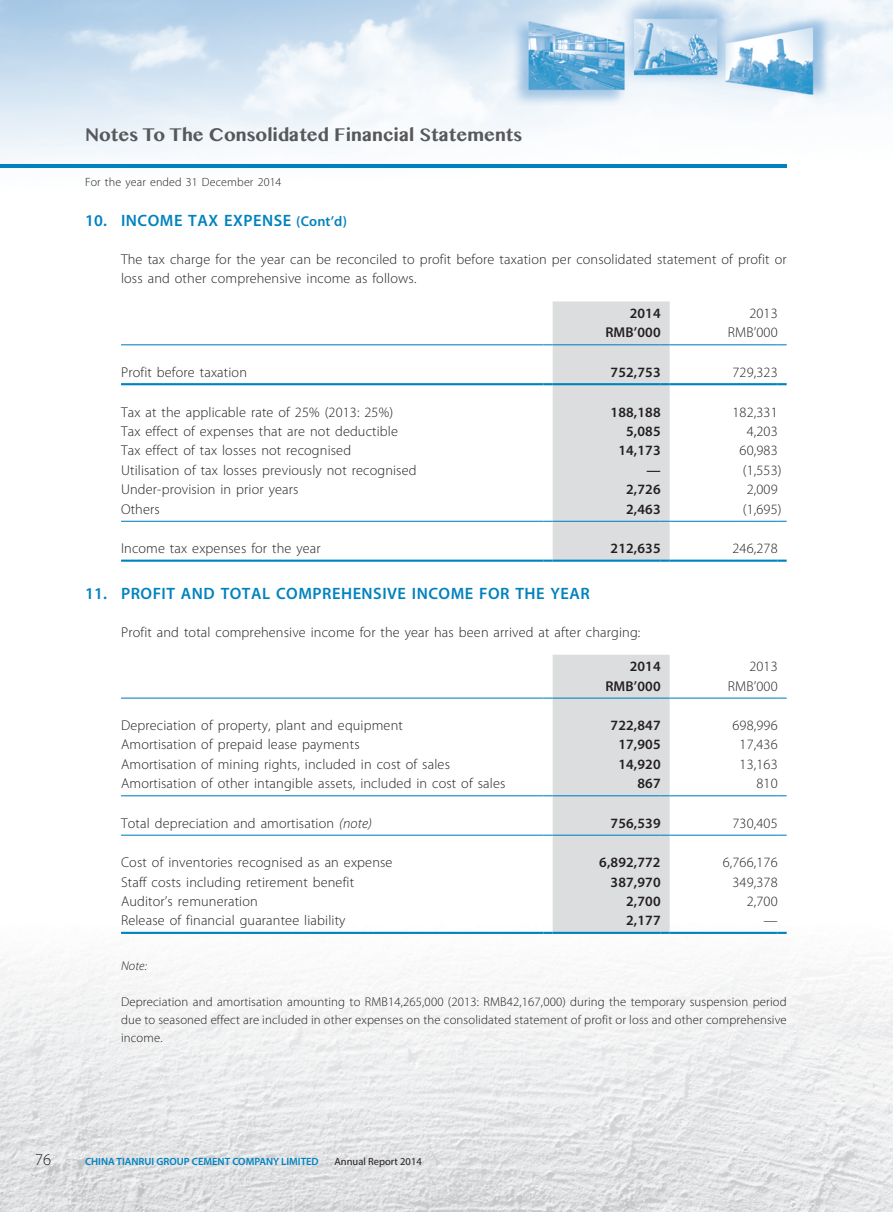
<style>
.page{position:relative;width:893px;height:1212px;background:#fff}
.page>*{position:absolute;margin:0;border:0;box-sizing:border-box;transform-origin:0 0}
.t1{font:700 18px "Myanmar MN";color:#57585a}
._03_H1{font:600 16.5px "Myriad Pro";letter-spacing:.03em;color:#0082bf}
.t2{font:300 16.5px "Myriad Pro";color:#231f20}
._15_Table_Stub{font:300 14.25px "Myriad Pro";letter-spacing:.01em;color:#231f20}
._12___P2{font:300 14.25px/19.5px "Myriad Pro";letter-spacing:.01em;color:#231f20}
._31_table_tab_6pt{font:300 14.25px "Myriad Pro";letter-spacing:.01em;color:#231f20}
._31_table_tab_6pt-2{font:600 14.25px "Myriad Pro";letter-spacing:.01em;color:#231f20}
._26___P2__Note{font:300 12.75px/18px "Myriad Pro";letter-spacing:.01em;color:#231f20;text-align:justify}
._26___P2__Note-2{font:italic 300 12.75px "Myriad Pro";color:#231f20}
.t3{font:300 12px "Myriad Pro";letter-spacing:.01em;color:#231f20}
.t4{font:600 10.5px "Myriad Pro";color:#0082bf}
.t5{font:10.5px "Myriad Pro";color:#231f20}
.s1{font-size:14.25px}
.s2{font-style:italic}
</style>
<div class="page">
<img style="left:0;top:796px;width:893px;height:416px">
<img style="left:0;top:0;width:893px;height:168px">
<hr style="left:0;top:164px;width:787px;height:3px;background:#0082bf">
<hr style="left:121px;top:344px;width:423px;height:1px;background:#0082bf">
<hr style="left:670px;top:344px;width:108px;height:1px;background:#0082bf">
<hr style="left:121px;top:521px;width:423px;height:1px;background:#0082bf">
<hr style="left:670px;top:521px;width:108px;height:1px;background:#0082bf">
<hr style="left:121px;top:383px;width:423px;height:2px;background:#0082bf">
<hr style="left:670px;top:383px;width:108px;height:2px;background:#0082bf">
<svg style="left:778px;top:383px;width:9px;height:2px"></svg>
<hr style="left:121px;top:560px;width:423px;height:2px;background:#0082bf">
<svg style="left:544px;top:301px;width:126px;height:261px;background:#d9dde0"></svg>
<hr style="left:670px;top:560px;width:108px;height:2px;background:#0082bf">
<svg style="left:778px;top:560px;width:9px;height:2px"></svg>
<hr style="left:121px;top:697px;width:423px;height:2px;background:#0082bf">
<hr style="left:670px;top:697px;width:108px;height:2px;background:#0082bf">
<svg style="left:778px;top:697px;width:9px;height:2px"></svg>
<hr style="left:121px;top:795px;width:423px;height:1px;background:#0082bf">
<hr style="left:670px;top:795px;width:108px;height:1px;background:#0082bf">
<hr style="left:121px;top:835px;width:423px;height:1px;background:#0082bf">
<hr style="left:670px;top:835px;width:108px;height:1px;background:#0082bf">
<hr style="left:121px;top:932px;width:423px;height:2px;background:#0082bf">
<svg style="left:544px;top:655px;width:126px;height:279px;background:#dadde0"></svg>
<hr style="left:670px;top:932px;width:108px;height:2px;background:#0082bf">
<svg style="left:778px;top:932px;width:9px;height:2px"></svg>
<p class="t1" style="left:85px;top:124px;width:439px">Notes To The Consolidated Financial Statements</p>
<p class="t3" style="left:85px;top:175px;width:198px">For the year ended 31 December 2014</p>
<p class="_03_H1" style="left:85px;top:212px;width:263px">10. INCOME TAX EXPENSE <span class="s1">(Cont’d)</span></p>
<p class="_12___P2" style="left:121px;top:250px;width:667px">The tax charge for the year can be reconciled to profit before taxation per consolidated statement of profit or loss and other comprehensive income as follows.</p>
<p class="_31_table_tab_6pt-2" style="left:630px;top:305px;width:32px">2014</p>
<p class="_31_table_tab_6pt" style="left:749px;top:305px;width:30px">2013</p>
<p class="_31_table_tab_6pt-2" style="left:605px;top:325px;width:57px">RMB’000</p>
<p class="_31_table_tab_6pt" style="left:728px;top:325px;width:51px">RMB’000</p>
<p class="_15_Table_Stub" style="left:121px;top:364px;width:127px">Profit before taxation</p>
<p class="_31_table_tab_6pt-2" style="left:611px;top:364px;width:52px">752,753</p>
<p class="_31_table_tab_6pt" style="left:732px;top:364px;width:47px">729,323</p>
<p class="_15_Table_Stub" style="left:121px;top:404px;width:274px">Tax at the applicable rate of 25% (2013: 25%)</p>
<p class="_31_table_tab_6pt-2" style="left:611px;top:404px;width:52px">188,188</p>
<p class="_31_table_tab_6pt" style="left:732px;top:404px;width:47px">182,331</p>
<p class="_15_Table_Stub" style="left:121px;top:423px;width:278px">Tax effect of expenses that are not deductible</p>
<p class="_31_table_tab_6pt-2" style="left:626px;top:423px;width:36px">5,085</p>
<p class="_31_table_tab_6pt" style="left:747px;top:423px;width:32px">4,203</p>
<p class="_15_Table_Stub" style="left:121px;top:443px;width:232px">Tax effect of tax losses not recognised</p>
<p class="_31_table_tab_6pt-2" style="left:618px;top:443px;width:44px">14,173</p>
<p class="_31_table_tab_6pt" style="left:740px;top:443px;width:40px">60,983</p>
<p class="_15_Table_Stub" style="left:121px;top:462px;width:297px">Utilisation of tax losses previously not recognised</p>
<p class="_31_table_tab_6pt-2" style="left:646px;top:462px;width:16px">—</p>
<p class="_31_table_tab_6pt" style="left:743px;top:462px;width:40px">(1,553)</p>
<p class="_15_Table_Stub" style="left:121px;top:482px;width:179px">Under-provision in prior years</p>
<p class="_31_table_tab_6pt-2" style="left:626px;top:482px;width:36px">2,726</p>
<p class="_31_table_tab_6pt" style="left:747px;top:482px;width:32px">2,009</p>
<p class="_15_Table_Stub" style="left:121px;top:501px;width:40px">Others</p>
<p class="_31_table_tab_6pt-2" style="left:626px;top:501px;width:36px">2,463</p>
<p class="_31_table_tab_6pt" style="left:743px;top:501px;width:40px">(1,695)</p>
<p class="_15_Table_Stub" style="left:121px;top:541px;width:201px">Income tax expenses for the year</p>
<p class="_31_table_tab_6pt-2" style="left:611px;top:540px;width:52px">212,635</p>
<p class="_31_table_tab_6pt" style="left:732px;top:541px;width:47px">246,278</p>
<p class="_03_H1" style="left:85px;top:584px;width:506px">11. PROFIT AND TOTAL COMPREHENSIVE INCOME FOR THE YEAR</p>
<p class="_12___P2" style="left:121px;top:622px;width:521px">Profit and total comprehensive income for the year has been arrived at after charging:</p>
<p class="_31_table_tab_6pt-2" style="left:630px;top:658px;width:32px">2014</p>
<p class="_31_table_tab_6pt" style="left:749px;top:658px;width:30px">2013</p>
<p class="_31_table_tab_6pt-2" style="left:605px;top:678px;width:57px">RMB’000</p>
<p class="_31_table_tab_6pt" style="left:728px;top:678px;width:51px">RMB’000</p>
<p class="_15_Table_Stub" style="left:121px;top:717px;width:283px">Depreciation of property, plant and equipment</p>
<p class="_31_table_tab_6pt-2" style="left:611px;top:717px;width:52px">722,847</p>
<p class="_31_table_tab_6pt" style="left:732px;top:717px;width:47px">698,996</p>
<p class="_15_Table_Stub" style="left:121px;top:737px;width:240px">Amortisation of prepaid lease payments</p>
<p class="_31_table_tab_6pt-2" style="left:618px;top:737px;width:44px">17,905</p>
<p class="_31_table_tab_6pt" style="left:740px;top:737px;width:40px">17,436</p>
<p class="_15_Table_Stub" style="left:121px;top:756px;width:330px">Amortisation of mining rights, included in cost of sales</p>
<p class="_31_table_tab_6pt-2" style="left:618px;top:756px;width:44px">14,920</p>
<p class="_31_table_tab_6pt" style="left:740px;top:756px;width:40px">13,163</p>
<p class="_15_Table_Stub" style="left:121px;top:776px;width:386px">Amortisation of other intangible assets, included in cost of sales</p>
<p class="_31_table_tab_6pt-2" style="left:637px;top:776px;width:25px">867</p>
<p class="_31_table_tab_6pt" style="left:756px;top:776px;width:23px">810</p>
<p class="_15_Table_Stub" style="left:121px;top:815px;width:252px">Total depreciation and amortisation <span class="s2">(note)</span></p>
<p class="_31_table_tab_6pt-2" style="left:611px;top:815px;width:52px">756,539</p>
<p class="_31_table_tab_6pt" style="left:732px;top:815px;width:47px">730,405</p>
<p class="_15_Table_Stub" style="left:121px;top:854px;width:273px">Cost of inventories recognised as an expense</p>
<p class="_31_table_tab_6pt-2" style="left:599px;top:854px;width:63px">6,892,772</p>
<p class="_31_table_tab_6pt" style="left:723px;top:854px;width:56px">6,766,176</p>
<p class="_15_Table_Stub" style="left:121px;top:874px;width:235px">Staff costs including retirement benefit</p>
<p class="_31_table_tab_6pt-2" style="left:611px;top:874px;width:52px">387,970</p>
<p class="_31_table_tab_6pt" style="left:732px;top:874px;width:47px">349,378</p>
<p class="_15_Table_Stub" style="left:121px;top:893px;width:138px">Auditor’s remuneration</p>
<p class="_31_table_tab_6pt-2" style="left:626px;top:893px;width:36px">2,700</p>
<p class="_31_table_tab_6pt" style="left:747px;top:893px;width:32px">2,700</p>
<p class="_15_Table_Stub" style="left:121px;top:913px;width:226px">Release of financial guarantee liability</p>
<p class="_31_table_tab_6pt-2" style="left:626px;top:913px;width:36px">2,177</p>
<p class="_31_table_tab_6pt" style="left:763px;top:913px;width:16px">—</p>
<p class="_26___P2__Note-2" style="left:121px;top:959px;width:28px">Note:</p>
<p class="_26___P2__Note" style="left:121px;top:993px;width:667px">Depreciation and amortisation amounting to RMB14,265,000 (2013: RMB42,167,000) during the temporary suspension period due to seasoned effect are included in other expenses on the consolidated statement of profit or loss and other comprehensive income.</p>
<p class="t2" style="left:35px;top:1150px;width:18px">76</p>
<p class="t4" style="left:85px;top:1156px;width:235px">CHINA TIANRUI GROUP CEMENT COMPANY LIMITED</p>
<p class="t5" style="left:335px;top:1155px;width:89px">Annual Report 2014</p>
</div>
